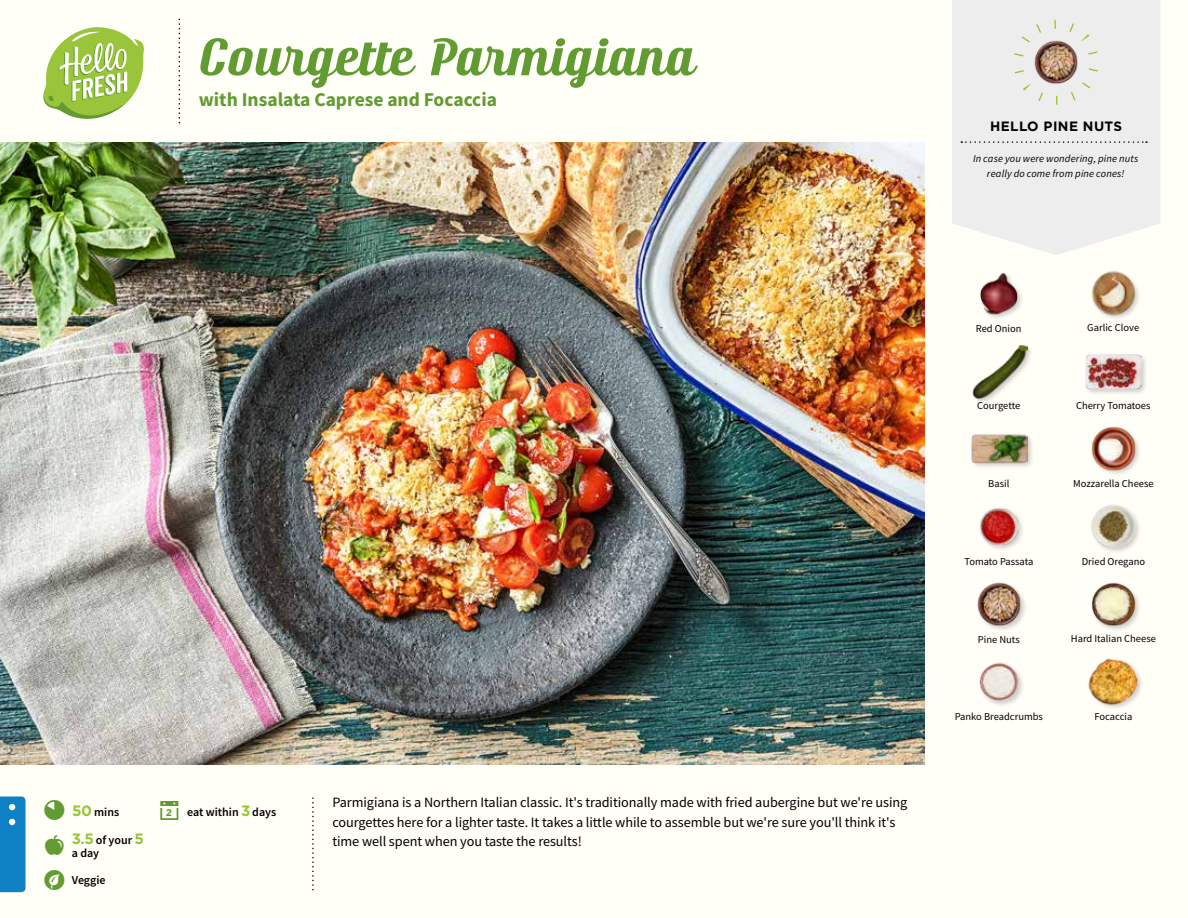
<style>
.page{position:relative;width:1188px;height:918px;background:#fffef7}
.page>*{position:absolute;margin:0;border:0;box-sizing:border-box;transform-origin:0 0}
.t1{font:54px "Ritts Cursive";color:#619b31}
.t2{font:700 19.5px "Source Sans Pro";color:#619b31}
.t3{font:14.25px/19.5px "Source Sans Pro";letter-spacing:-.005em;color:#000}
.t4{font:700 13.5px "Gotham";letter-spacing:.03em;color:#000}
.t5{font:600 12px/12.6px "Source Sans Pro";color:#000}
.t6{font:10.5px "Source Sans Pro";color:#000}
.t7{font:italic 10.5px/14.7px "Source Sans Pro";letter-spacing:.015em;color:#000;text-align:center}
.s1{font-family:"Gotham";font-weight:700;font-size:15px;color:#9ac43a}
</style>
<div class="page">
<img style="left:980px;top:508px;width:42px;height:41px">
<img style="left:1091px;top:426px;width:48px;height:48px">
<img style="left:1092px;top:271px;width:47px;height:47px">
<img style="left:980px;top:272px;width:42px;height:46px">
<div style="left:1084px;top:353px;width:65px;height:43px;background:#000;opacity:.2"></div>
<img style="left:1085px;top:353px;width:57px;height:43px">
<div style="left:972px;top:344px;width:62px;height:61px;background:#000;opacity:.2"></div>
<img style="left:972px;top:344px;width:55px;height:55px">
<img style="left:1088px;top:658px;width:54px;height:50px">
<img style="left:979px;top:662px;width:44px;height:43px">
<img style="left:1091px;top:582px;width:48px;height:48px">
<img style="left:977px;top:582px;width:48px;height:48px">
<img style="left:1091px;top:505px;width:48px;height:47px">
<div style="left:971px;top:433px;width:64px;height:37px;background:#000;opacity:.2"></div>
<img style="left:971px;top:433px;width:57px;height:37px">
<svg style="left:43px;top:27px;width:101px;height:92px"></svg>
<svg style="left:952px;top:0;width:208px;height:255px;background:#eeeeed"></svg>
<svg style="left:961px;top:141px;width:186px;height:2px"></svg>
<img style="left:1028px;top:34px;width:57px;height:57px">
<div style="left:1014px;top:20px;width:85px;height:85px;border:9px dashed #9ac43a;border-radius:50%"></div>
<svg style="left:0;top:796px;width:26px;height:96px;background:#1a87c7"></svg>
<img style="left:0;top:142px;width:925px;height:623px">
<h1 class="t1" style="left:199px;top:26px;width:498px">Courgette Parmigiana</h1>
<h2 class="t2" style="left:199px;top:87px;width:300px">with Insalata Caprese and Focaccia</h2>
<p class="t4" style="left:990px;top:117px;width:134px">HELLO PINE NUTS</p>
<p class="t7" style="left:973px;top:151px;width:167px">In case you were wondering, pine nuts really do come from pine cones!</p>
<p class="t5" style="left:72px;top:806px;width:49px"><span class="s1">50</span> mins</p>
<p class="t5" style="left:187px;top:806px;width:91px">eat within <span class="s1">3</span> days</p>
<p class="t5" style="left:72px;top:834px;width:74px"><span class="s1">3.5</span> of your <span class="s1">5 </span>a day</p>
<p class="t5" style="left:72px;top:873px;width:35px">Veggie</p>
<p class="t3" style="left:332px;top:793px;width:577px">Parmigiana is a Northern Italian classic. It's traditionally made with fried aubergine but we're using courgettes here for a lighter taste. It takes a little while to assemble but we're sure you'll think it's time well spent when you taste the results!</p>
<p class="t6" style="left:976px;top:322px;width:47px">Red Onion</p>
<p class="t6" style="left:1087px;top:321px;width:53px">Garlic Clove</p>
<p class="t6" style="left:977px;top:399px;width:45px">Courgette</p>
<p class="t6" style="left:1076px;top:399px;width:76px">Cherry Tomatoes</p>
<p class="t6" style="left:988px;top:477px;width:23px">Basil</p>
<p class="t6" style="left:1073px;top:477px;width:82px">Mozzarella Cheese</p>
<p class="t6" style="left:964px;top:555px;width:70px">Tomato Passata</p>
<p class="t6" style="left:1082px;top:555px;width:65px">Dried Oregano</p>
<p class="t6" style="left:978px;top:633px;width:43px">Pine Nuts</p>
<p class="t6" style="left:1071px;top:632px;width:87px">Hard Italian Cheese</p>
<p class="t6" style="left:955px;top:710px;width:90px">Panko Breadcrumbs</p>
<p class="t6" style="left:1095px;top:710px;width:39px">Focaccia</p>
</div>
